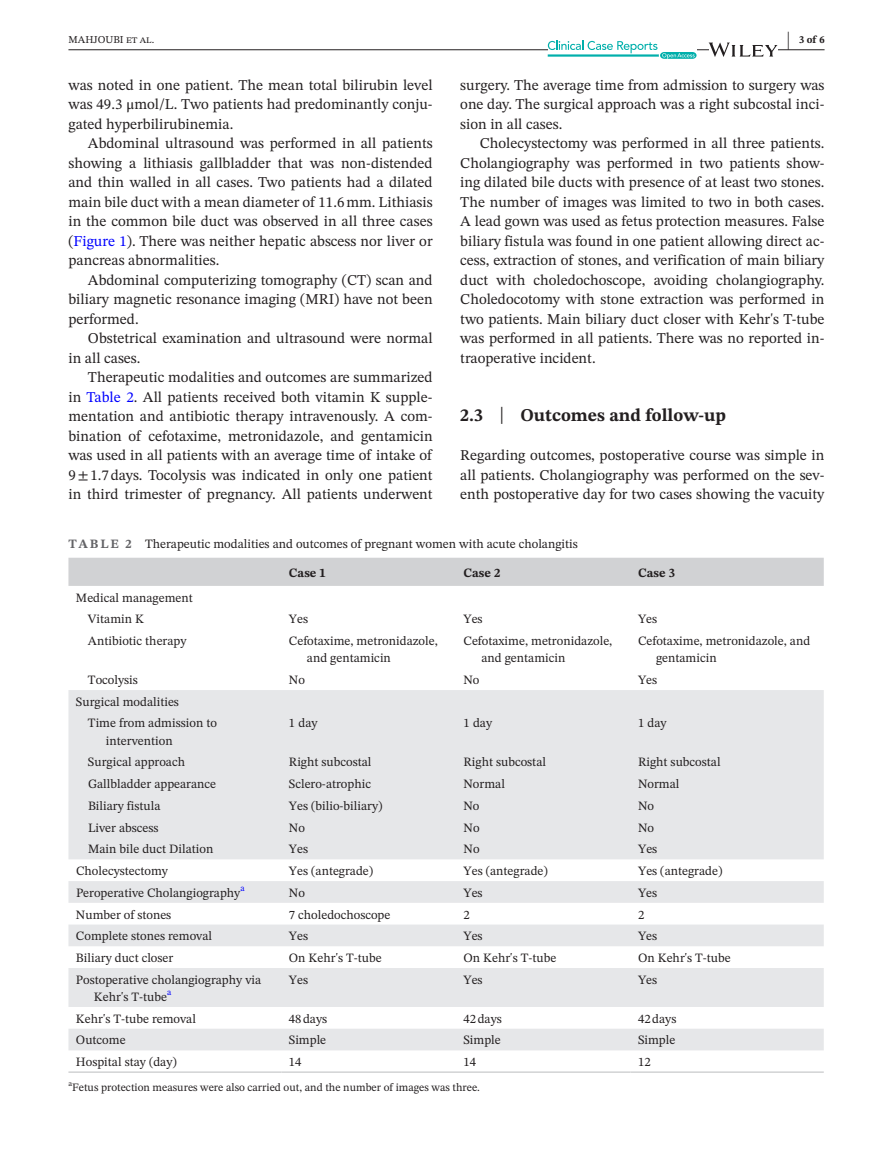
<style>
.page{position:relative;width:893px;height:1174px;background:#fff}
.page>*{position:absolute;margin:0;border:0;box-sizing:border-box;transform-origin:0 0}
.t1{font:700 21px "STIX Two Text";color:#231f20;scale:.42 1}
.t2{font:700 18px "STIX Two Text";color:#231f20}
.t3{font:15px/19.5px "STIX Two Text";color:#231f20;text-align:justify}
.t4{font:12.75px/17.2px "STIX Two Text";color:#231f20}
.t5{font:700 12.75px "STIX Two Text";color:#231f20}
.t6{font:11.25px "STIX Two Text";color:#231f20}
.t7{font:10.5px "STIX Two Text";color:#231f20}
.t8{font:700 10.5px "STIX Two Text";color:#231f20}
.t9{font:7.8px "STIX Two Text";color:#231f20}
.s1{font-family:"STIX"}
.s2{color:#00f}
.s3{font-weight:400;font-size:23.7px}
.s4{font-weight:700;color:#636366}
</style>
<div class="page">
<hr style="left:68px;top:49px;width:756px;height:1px;background:#231f20">
<svg style="left:548px;top:41px;width:148px;height:18px"></svg>
<svg style="left:709px;top:43px;width:68px;height:14px"></svg>
<div style="left:68px;top:558px;width:756px;height:28px;background:#d1d2d4"></div>
<svg style="left:68px;top:690px;width:756px;height:360px;fill:#e6e7e9"></svg>
<hr style="left:68px;top:1071px;width:213px;height:1px;background:#d1d2d4">
<hr style="left:281px;top:1071px;width:175px;height:1px;background:#d1d2d4">
<hr style="left:456px;top:1071px;width:174px;height:1px;background:#d1d2d4">
<hr style="left:630px;top:1071px;width:194px;height:1px;background:#d1d2d4">
<h1 class="t1" style="left:787px;top:24px;width:8px">|</h1>
<p class="t7" style="left:68px;top:32px;width:87px">MAHJOUBI et al.</p>
<p class="t8" style="left:799px;top:32px;width:27px">3 of 6</p>
<p class="t3" style="left:68px;top:75px;width:366px">was noted in one patient. The mean total bilirubin level was 49.3 <span class="s1">μ</span>mol/L. Two patients had predominantly conju&shy;gated hyperbilirubinemia.</p>
<p class="t3" style="left:68px;top:133px;width:366px;text-indent:20px">Abdominal ultrasound was performed in all patients showing a lithiasis gallbladder that was non-distended and thin walled in all cases. Two patients had a dilated main bile duct with a mean diameter of 11.6mm. Lithiasis in the common bile duct was observed in all three cases (<span class="s2">Figure 1</span>). There was neither hepatic abscess nor liver or pancreas abnormalities.</p>
<p class="t3" style="left:68px;top:270px;width:366px;text-indent:20px">Abdominal computerizing tomography (CT) scan and biliary magnetic resonance imaging (MRI) have not been performed.</p>
<p class="t3" style="left:68px;top:328px;width:366px;text-indent:20px">Obstetrical examination and ultrasound were normal in all cases.</p>
<p class="t3" style="left:68px;top:367px;width:366px;text-indent:20px">Therapeutic modalities and outcomes are summarized in <span class="s2">Table 2</span>. All patients received both vitamin K supple&shy;mentation and antibiotic therapy intravenously. A com&shy;bination of cefotaxime, metronidazole, and gentamicin was used in all patients with an average time of intake of 9±1.7days. Tocolysis was indicated in only one patient in third trimester of pregnancy. All patients underwent</p>
<p class="t3" style="left:460px;top:75px;width:366px">surgery. The average time from admission to surgery was one day. The surgical approach was a right subcostal inci&shy;sion in all cases.</p>
<p class="t3" style="left:460px;top:133px;width:366px;text-indent:20px">Cholecystectomy was performed in all three patients.<br>Cholangiography was performed in two patients show&shy;ing dilated bile ducts with presence of at least two stones.<br>The number of images was limited to two in both cases.<br>A lead gown was used as fetus protection measures. False biliary fistula was found in one patient allowing direct ac&shy;cess, extraction of stones, and verification of main biliary duct with choledochoscope, avoiding cholangiography.<br>Choledocotomy with stone extraction was performed in two patients. Main biliary duct closer with Kehr's T-tube was performed in all patients. There was no reported in&shy;traoperative incident.</p>
<p class="t2" style="left:460px;top:402px;width:267px">2.3 <span class="s3">|</span> Outcomes and follow-up</p>
<p class="t3" style="left:460px;top:445px;width:366px">Regarding outcomes, postoperative course was simple in all patients. Cholangiography was performed on the sev&shy;enth postoperative day for two cases showing the vacuity</p>
<p class="t4" style="left:68px;top:535px;width:511px"><span class="s4">TABLE 2</span> Therapeutic modalities and outcomes of pregnant women with acute cholangitis</p>
<p class="t5" style="left:289px;top:563px;width:38px">Case 1</p>
<p class="t5" style="left:463px;top:563px;width:38px">Case 2</p>
<p class="t5" style="left:638px;top:563px;width:38px">Case 3</p>
<p class="t4" style="left:88px;top:586px;width:106px;line-height:21.8px;text-indent:-12px">Medical management<br>Vitamin K</p>
<p class="t4" style="left:289px;top:610px;width:21px">Yes</p>
<p class="t4" style="left:463px;top:610px;width:21px">Yes</p>
<p class="t4" style="left:638px;top:610px;width:21px">Yes</p>
<p class="t4" style="left:88px;top:632px;width:100px">Antibiotic therapy</p>
<p class="t4" style="left:307px;top:632px;width:132px;text-indent:-18px">Cefotaxime, metronidazole, and gentamicin</p>
<p class="t4" style="left:481px;top:632px;width:132px;text-indent:-18px">Cefotaxime, metronidazole, and gentamicin</p>
<p class="t4" style="left:656px;top:632px;width:156px;text-indent:-18px">Cefotaxime, metronidazole, and gentamicin</p>
<p class="t4" style="left:88px;top:671px;width:51px">Tocolysis</p>
<p class="t4" style="left:289px;top:671px;width:18px">No</p>
<p class="t4" style="left:463px;top:671px;width:18px">No</p>
<p class="t4" style="left:638px;top:671px;width:21px">Yes</p>
<p class="t4" style="left:88px;top:690px;width:130px;line-height:21.8px;text-indent:-12px">Surgical modalities<br>Time from admission to</p>
<p class="t4" style="left:106px;top:732px;width:68px">intervention</p>
<p class="t4" style="left:289px;top:714px;width:30px">1 day</p>
<p class="t4" style="left:463px;top:714px;width:30px">1 day</p>
<p class="t4" style="left:638px;top:714px;width:30px">1 day</p>
<p class="t4" style="left:88px;top:753px;width:99px">Surgical approach</p>
<p class="t4" style="left:289px;top:753px;width:84px">Right subcostal</p>
<p class="t4" style="left:463px;top:753px;width:84px">Right subcostal</p>
<p class="t4" style="left:638px;top:753px;width:84px">Right subcostal</p>
<p class="t4" style="left:88px;top:775px;width:130px">Gallbladder appearance</p>
<p class="t4" style="left:289px;top:775px;width:84px">Sclero-atrophic</p>
<p class="t4" style="left:463px;top:775px;width:43px">Normal</p>
<p class="t4" style="left:638px;top:775px;width:43px">Normal</p>
<p class="t4" style="left:88px;top:797px;width:74px">Biliary fistula</p>
<p class="t4" style="left:289px;top:797px;width:95px">Yes (bilio-biliary)</p>
<p class="t4" style="left:463px;top:797px;width:18px">No</p>
<p class="t4" style="left:638px;top:797px;width:18px">No</p>
<p class="t4" style="left:88px;top:818px;width:72px">Liver abscess</p>
<p class="t4" style="left:289px;top:818px;width:18px">No</p>
<p class="t4" style="left:464px;top:818px;width:18px">No</p>
<p class="t4" style="left:638px;top:818px;width:18px">No</p>
<p class="t4" style="left:88px;top:840px;width:127px">Main bile duct Dilation</p>
<p class="t4" style="left:289px;top:840px;width:21px">Yes</p>
<p class="t4" style="left:464px;top:840px;width:18px">No</p>
<p class="t4" style="left:638px;top:840px;width:21px">Yes</p>
<p class="t4" style="left:76px;top:862px;width:94px">Cholecystectomy</p>
<p class="t4" style="left:289px;top:862px;width:86px">Yes (antegrade)</p>
<p class="t4" style="left:464px;top:862px;width:86px">Yes (antegrade)</p>
<p class="t4" style="left:638px;top:862px;width:86px">Yes (antegrade)</p>
<p class="t4" style="left:76px;top:884px;width:170px">Peroperative Cholangiography<sup>a</sup></p>
<p class="t4" style="left:289px;top:884px;width:18px">No</p>
<p class="t4" style="left:463px;top:884px;width:21px">Yes</p>
<p class="t4" style="left:638px;top:884px;width:21px">Yes</p>
<p class="t4" style="left:76px;top:905px;width:97px">Number of stones</p>
<p class="t4" style="left:289px;top:905px;width:103px">7 choledochoscope</p>
<p class="t4" style="left:463px;top:905px;width:8px">2</p>
<p class="t4" style="left:638px;top:905px;width:8px">2</p>
<p class="t4" style="left:76px;top:927px;width:138px">Complete stones removal</p>
<p class="t4" style="left:289px;top:927px;width:21px">Yes</p>
<p class="t4" style="left:463px;top:927px;width:21px">Yes</p>
<p class="t4" style="left:638px;top:927px;width:21px">Yes</p>
<p class="t4" style="left:76px;top:949px;width:99px">Biliary duct closer</p>
<p class="t4" style="left:289px;top:949px;width:94px">On Kehr's T-tube</p>
<p class="t4" style="left:463px;top:949px;width:94px">On Kehr's T-tube</p>
<p class="t4" style="left:638px;top:949px;width:94px">On Kehr's T-tube</p>
<p class="t4" style="left:94px;top:970px;width:169px;text-indent:-18px">Postoperative cholangiography via<br>Kehr's T-tube<sup>a</sup></p>
<p class="t4" style="left:289px;top:970px;width:21px">Yes</p>
<p class="t4" style="left:463px;top:970px;width:21px">Yes</p>
<p class="t4" style="left:638px;top:970px;width:21px">Yes</p>
<p class="t4" style="left:76px;top:1009px;width:122px">Kehr's T-tube removal</p>
<p class="t4" style="left:289px;top:1009px;width:40px">48days</p>
<p class="t4" style="left:463px;top:1009px;width:40px">42days</p>
<p class="t4" style="left:638px;top:1009px;width:40px">42days</p>
<p class="t4" style="left:76px;top:1031px;width:51px">Outcome</p>
<p class="t4" style="left:289px;top:1031px;width:39px">Simple</p>
<p class="t4" style="left:463px;top:1031px;width:39px">Simple</p>
<p class="t4" style="left:638px;top:1031px;width:39px">Simple</p>
<p class="t4" style="left:76px;top:1053px;width:102px">Hospital stay (day)</p>
<p class="t4" style="left:289px;top:1053px;width:14px">14</p>
<p class="t4" style="left:463px;top:1053px;width:14px">14</p>
<p class="t4" style="left:638px;top:1053px;width:14px">12</p>
<p class="t9" style="left:68px;top:1077px;width:5px">a</p>
<p class="t6" style="left:72px;top:1079px;width:409px">Fetus protection measures were also carried out, and the number of images was three.</p>
</div>
